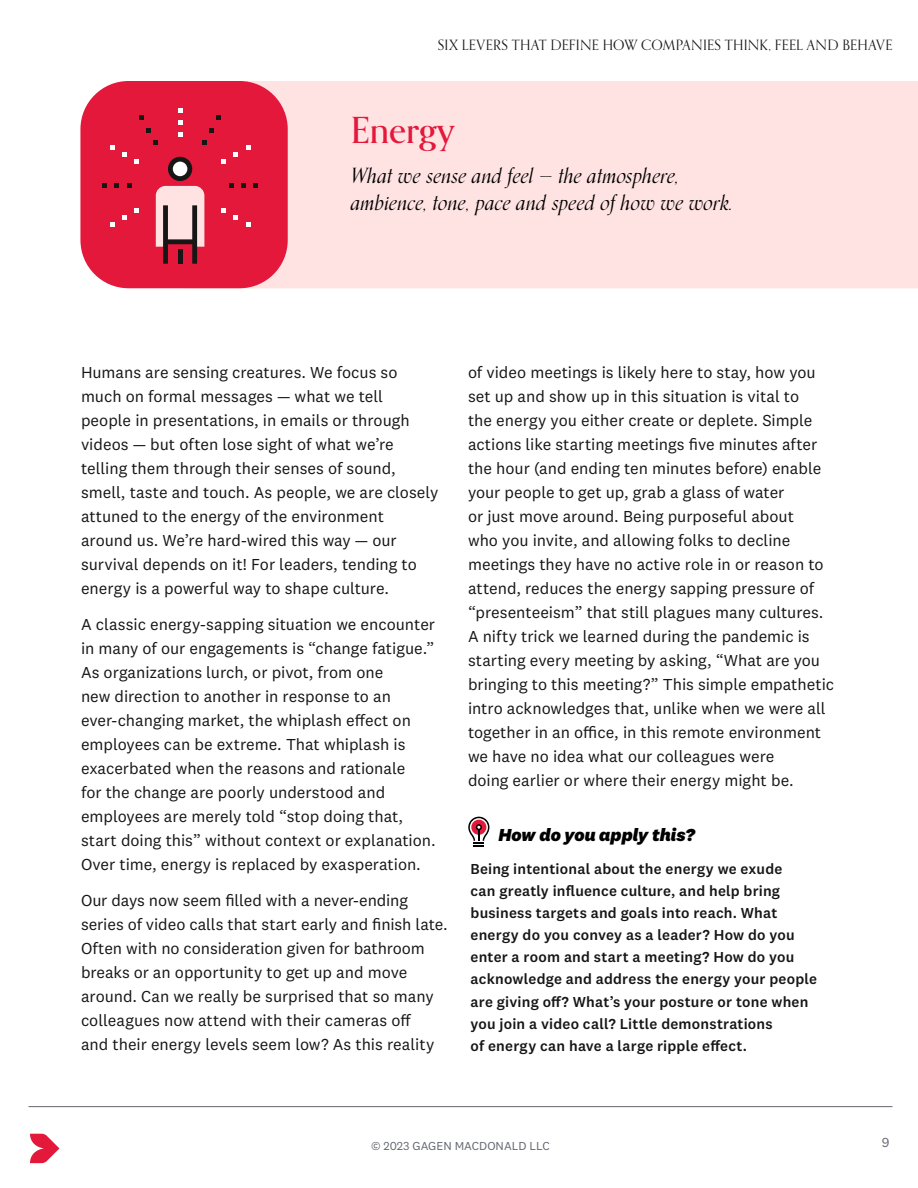
<style>
.page{position:relative;width:918px;height:1188px;background:#fff}
.page>*{position:absolute;margin:0;border:0;box-sizing:border-box;transform-origin:0 0}
.t1{font:500 36px "Orpheus Pro";color:#e4183b}
.t2{font:italic 21px/27px "Orpheus Pro";letter-spacing:.005em;color:#000}
.t3{font:italic 800 18px "National 2";color:#000}
.t4{font:16.5px/24px "National 2";color:#161617}
.t5{font:500 15px/22.2px "National 2";letter-spacing:.015em;color:#161617}
.t6{font:14.25px "Orpheus Pro";letter-spacing:.015em;color:#161617}
.t7{font:13.5px "National 2";color:#63666f}
.t8{font:12px "National 2";color:#63666f}
</style>
<div class="page">
<svg style="left:30px;top:1134px;width:29px;height:29px"></svg>
<div style="left:247px;top:81px;width:671px;height:207px;background:#ffe3e3"></div>
<div style="left:80px;top:81px;width:208px;height:207px;background:#e4183b;border-radius:48px"></div>
<svg style="left:134px;top:159px;width:5px;height:5px"></svg>
<svg style="left:122px;top:152px;width:5px;height:5px"></svg>
<svg style="left:110px;top:145px;width:4px;height:4px"></svg>
<svg style="left:153px;top:140px;width:5px;height:5px"></svg>
<svg style="left:146px;top:128px;width:5px;height:4px"></svg>
<svg style="left:139px;top:115px;width:5px;height:5px"></svg>
<svg style="left:178px;top:120px;width:5px;height:5px"></svg>
<svg style="left:178px;top:132px;width:5px;height:5px"></svg>
<svg style="left:178px;top:108px;width:5px;height:5px"></svg>
<svg style="left:221px;top:159px;width:5px;height:5px"></svg>
<svg style="left:234px;top:152px;width:4px;height:5px"></svg>
<svg style="left:246px;top:145px;width:5px;height:4px"></svg>
<svg style="left:202px;top:140px;width:5px;height:5px"></svg>
<svg style="left:209px;top:128px;width:5px;height:4px"></svg>
<svg style="left:217px;top:115px;width:4px;height:5px"></svg>
<svg style="left:114px;top:183px;width:5px;height:5px"></svg>
<svg style="left:127px;top:183px;width:4px;height:5px"></svg>
<svg style="left:102px;top:183px;width:5px;height:5px"></svg>
<svg style="left:134px;top:208px;width:5px;height:5px"></svg>
<svg style="left:122px;top:215px;width:5px;height:5px"></svg>
<svg style="left:110px;top:222px;width:4px;height:5px"></svg>
<svg style="left:241px;top:183px;width:5px;height:5px"></svg>
<svg style="left:229px;top:183px;width:5px;height:5px"></svg>
<svg style="left:253px;top:183px;width:5px;height:5px"></svg>
<svg style="left:221px;top:208px;width:5px;height:5px"></svg>
<svg style="left:234px;top:215px;width:4px;height:5px"></svg>
<svg style="left:246px;top:222px;width:5px;height:5px"></svg>
<svg style="left:156px;top:157px;width:48px;height:107px"></svg>
<svg style="left:468px;top:817px;width:21px;height:30px"></svg>
<hr style="left:28px;top:1106px;width:864px;height:1px;background:#63666f">
<p class="t6" style="left:438px;top:36px;width:456px">SIX LEVERS THAT DEFINE HOW COMPANIES THINK, FEEL AND BEHAVE</p>
<h1 class="t1" style="left:351px;top:108px;width:106px">Energy</h1>
<p class="t2" style="left:351px;top:163px;width:384px">What we sense and feel — the atmosphere, ambience, tone, pace and speed of how we work.</p>
<p class="t4" style="left:81px;top:360px;width:359px">Humans are sensing creatures. We focus so much on formal messages — what we tell<br>people in presentations, in emails or through videos — but often lose sight of what we’re telling them through their senses of sound, smell, taste and touch. As people, we are closely attuned to the energy of the environment around us. We’re hard-wired this way — our survival depends on it! For leaders, tending to energy is a powerful way to shape culture.</p>
<p class="t4" style="left:81px;top:612px;width:356px">A classic energy-sapping situation we encounter in many of our engagements is “change fatigue.” As organizations lurch, or pivot, from one<br>new direction to another in response to an ever-changing market, the whiplash effect on employees can be extreme. That whiplash is exacerbated when the reasons and rationale<br>for the change are poorly understood and employees are merely told “stop doing that, start doing this” without context or explanation.<br>Over time, energy is replaced by exasperation.</p>
<p class="t4" style="left:81px;top:888px;width:368px">Our days now seem filled with a never-ending series of video calls that start early and finish late.<br>Often with no consideration given for bathroom breaks or an opportunity to get up and move around. Can we really be surprised that so many colleagues now attend with their cameras off<br>and their energy levels seem low? As this reality</p>
<p class="t4" style="left:468px;top:360px;width:368px">of video meetings is likely here to stay, how you set up and show up in this situation is vital to<br>the energy you either create or deplete. Simple actions like starting meetings five minutes after the hour (and ending ten minutes before) enable your people to get up, grab a glass of water<br>or just move around. Being purposeful about<br>who you invite, and allowing folks to decline meetings they have no active role in or reason to attend, reduces the energy sapping pressure of “presenteeism” that still plagues many cultures.<br>A nifty trick we learned during the pandemic is starting every meeting by asking, “What are you bringing to this meeting?” This simple empathetic intro acknowledges that, unlike when we were all together in an office, in this remote environment we have no idea what our colleagues were<br>doing earlier or where their energy might be.</p>
<p class="t3" style="left:498px;top:823px;width:198px">How do you apply this?</p>
<p class="t5" style="left:471px;top:857px;width:348px">Being intentional about the energy we exude<br>can greatly influence culture, and help bring business targets and goals into reach. What energy do you convey as a leader? How do you enter a room and start a meeting? How do you acknowledge and address the energy your people are giving off? What’s your posture or tone when you join a video call? Little demonstrations<br>of energy can have a large ripple effect.</p>
<p class="t8" style="left:371px;top:1138px;width:180px">© 2023 GAGEN MACDONALD LLC</p>
<p class="t7" style="left:882px;top:1134px;width:9px">9</p>
</div>
